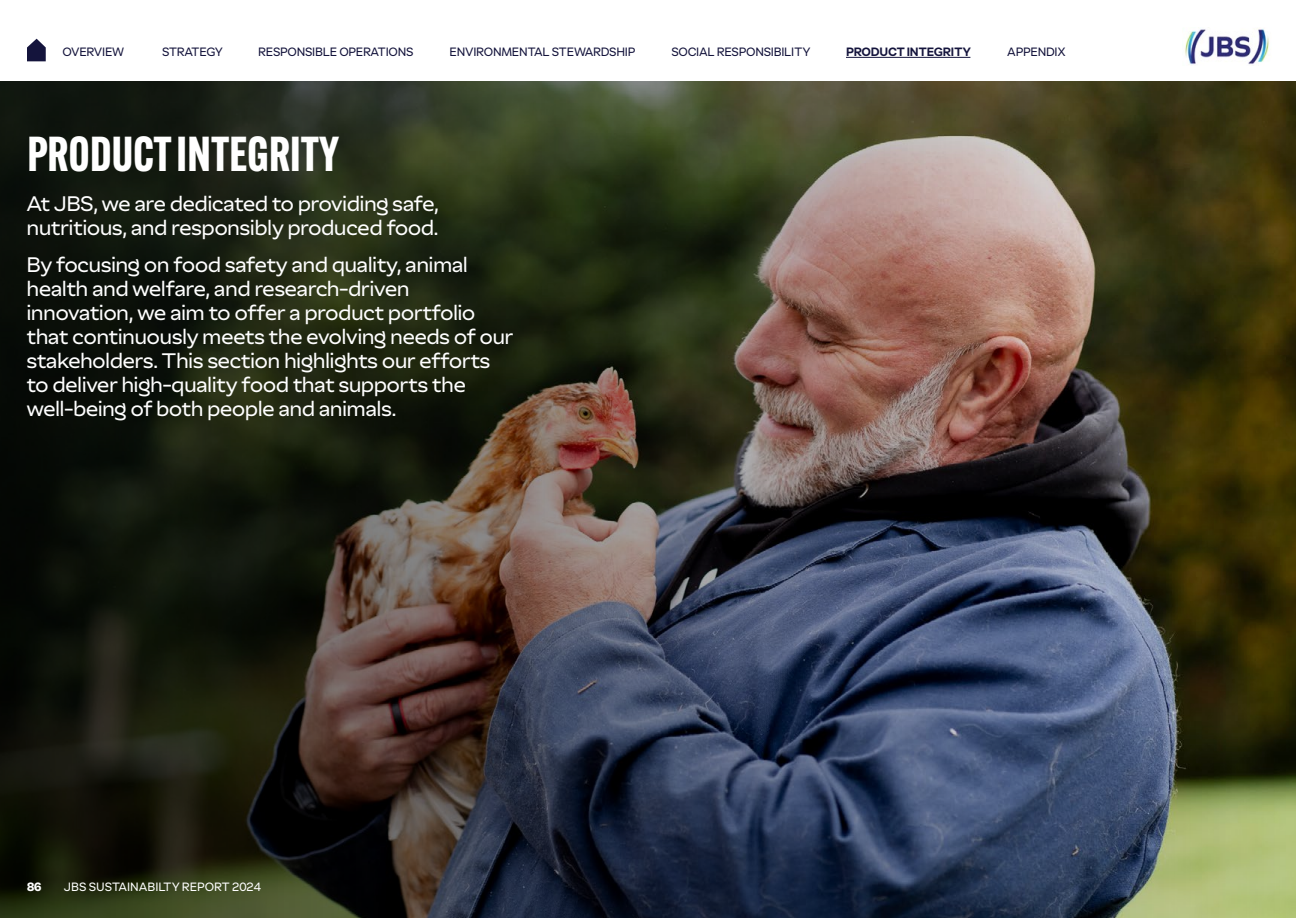
<style>
.page{position:relative;width:1296px;height:918px;background:#fff}
.page>*{position:absolute;margin:0;border:0;box-sizing:border-box;transform-origin:0 0}
.t1{font:700 48px "Alternate Gothic Cond ATF";color:#fff}
.t2{font:21px/24px "JBS Variable Display";color:#fff}
.t3{font:12px "JBS Text";letter-spacing:-.02em;color:#14143c}
.t4{font:12px "JBS Variable Text";color:#fff}
.t5{font:600 12px "JBS Text";letter-spacing:-.02em;color:#14143c}
</style>
<div class="page">
<svg style="left:27px;top:39px;width:19px;height:22px"></svg>
<hr style="left:846px;top:57px;width:124px;height:1px;background:#14143c">
<img style="left:1184px;top:28px;width:86px;height:37px">
<img style="left:0;top:81px;width:1296px;height:837px">
<p class="t3" style="left:63px;top:45px;width:63px">OVERVIEW</p>
<p class="t3" style="left:162px;top:45px;width:62px">STRATEGY</p>
<p class="t3" style="left:258px;top:45px;width:157px">RESPONSIBLE OPERATIONS</p>
<p class="t3" style="left:450px;top:45px;width:187px">ENVIRONMENTAL STEWARDSHIP</p>
<p class="t3" style="left:671px;top:45px;width:141px">SOCIAL RESPONSIBILITY</p>
<p class="t5" style="left:846px;top:45px;width:127px">PRODUCT INTEGRITY</p>
<p class="t3" style="left:1007px;top:45px;width:60px">APPENDIX</p>
<h1 class="t1" style="left:27px;top:123px;width:313px">PRODUCT INTEGRITY</h1>
<p class="t2" style="left:27px;top:191px;width:413px">At JBS, we are dedicated to providing safe, nutritious, and responsibly produced food.</p>
<p class="t2" style="left:27px;top:253px;width:488px">By focusing on food safety and quality, animal health and welfare, and research-driven innovation, we aim to offer a product portfolio that continuously meets the evolving needs of our stakeholders. This section highlights our efforts to deliver high-quality food that supports the well-being of both people and animals.</p>
<p class="t4" style="left:27px;top:880px;width:16px">86</p>
<p class="t4" style="left:64px;top:880px;width:199px">JBS SUSTAINABILTY REPORT 2024</p>
</div>
